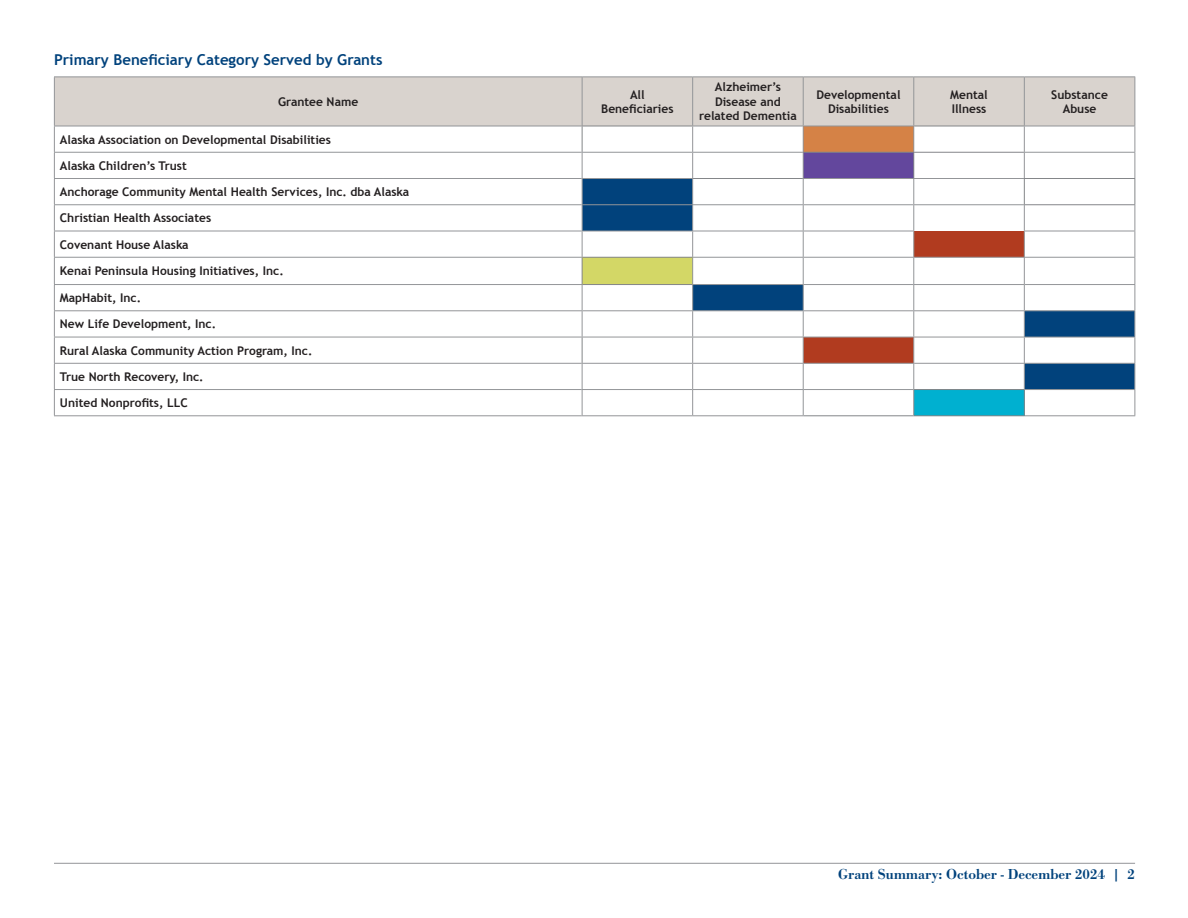
<style>
.page{position:relative;width:1188px;height:918px;background:#fff}
.page>*{position:absolute;margin:0;border:0;box-sizing:border-box;transform-origin:0 0}
.t1{font:700 15px "Trebuchet MS";color:#01427c}
.t2{font:500 15px "Bodoni URW";color:#01427c}
.MHT_chart_style_-_header{font:700 12px/14.4px "Trebuchet MS";color:#231f20}
</style>
<div class="page">
<hr style="left:54px;top:863px;width:1081px;height:1px;background:#939598">
<div style="left:55px;top:77px;width:1080px;height:49px;background:#d9d3ce"></div>
<svg style="left:55px;top:179px;width:527px;height:158px"></svg>
<svg style="left:583px;top:179px;width:552px;height:210px"></svg>
<div style="left:582px;top:257px;width:111px;height:28px;background:#d3d766"></div>
<hr style="left:54px;top:76px;width:528px;height:1px;background:#939598">
<hr style="left:54px;top:77px;width:1px;height:49px;background:#939598">
<hr style="left:582px;top:76px;width:111px;height:1px;background:#939598">
<hr style="left:582px;top:77px;width:1px;height:49px;background:#939598">
<hr style="left:693px;top:76px;width:110px;height:1px;background:#939598">
<hr style="left:692px;top:77px;width:1px;height:49px;background:#939598">
<hr style="left:803px;top:76px;width:111px;height:1px;background:#939598">
<hr style="left:803px;top:77px;width:1px;height:49px;background:#939598">
<hr style="left:914px;top:76px;width:110px;height:1px;background:#939598">
<hr style="left:913px;top:77px;width:1px;height:49px;background:#939598">
<hr style="left:1024px;top:76px;width:111px;height:1px;background:#939598">
<hr style="left:1024px;top:77px;width:1px;height:49px;background:#939598">
<hr style="left:1135px;top:77px;width:1px;height:49px;background:#939598">
<hr style="left:54px;top:126px;width:528px;height:1px;background:#939598">
<hr style="left:54px;top:152px;width:528px;height:1px;background:#939598">
<hr style="left:54px;top:178px;width:528px;height:1px;background:#939598">
<hr style="left:54px;top:204px;width:528px;height:1px;background:#939598">
<hr style="left:54px;top:231px;width:528px;height:1px;background:#939598">
<hr style="left:54px;top:257px;width:528px;height:1px;background:#939598">
<hr style="left:54px;top:284px;width:528px;height:1px;background:#939598">
<hr style="left:54px;top:310px;width:528px;height:1px;background:#939598">
<hr style="left:54px;top:337px;width:528px;height:1px;background:#939598">
<hr style="left:54px;top:363px;width:528px;height:1px;background:#939598">
<hr style="left:54px;top:389px;width:528px;height:1px;background:#939598">
<svg style="left:54px;top:126px;width:1px;height:289px"></svg>
<hr style="left:54px;top:415px;width:528px;height:1px;background:#939598">
<hr style="left:1025px;top:415px;width:110px;height:1px;background:#939598">
<hr style="left:693px;top:178px;width:110px;height:1px;background:#848689">
<hr style="left:1024px;top:126px;width:111px;height:1px;background:#939598">
<hr style="left:693px;top:204px;width:110px;height:1px;background:#939598">
<hr style="left:693px;top:231px;width:110px;height:1px;background:#939598">
<hr style="left:693px;top:415px;width:111px;height:1px;background:#939598">
<hr style="left:1024px;top:152px;width:111px;height:1px;background:#939598">
<hr style="left:693px;top:337px;width:110px;height:1px;background:#939598">
<hr style="left:1024px;top:178px;width:111px;height:1px;background:#848689">
<hr style="left:1024px;top:204px;width:111px;height:1px;background:#848689">
<hr style="left:692px;top:257px;width:111px;height:1px;background:#939598">
<hr style="left:582px;top:126px;width:110px;height:1px;background:#848689">
<hr style="left:692px;top:126px;width:111px;height:1px;background:#939598">
<hr style="left:693px;top:152px;width:111px;height:1px;background:#939598">
<hr style="left:1024px;top:231px;width:111px;height:1px;background:#939598">
<hr style="left:1024px;top:257px;width:111px;height:1px;background:#939598">
<hr style="left:582px;top:152px;width:111px;height:1px;background:#939598">
<hr style="left:804px;top:415px;width:110px;height:1px;background:#848689">
<hr style="left:914px;top:415px;width:111px;height:1px;background:#848689">
<hr style="left:1024px;top:284px;width:111px;height:1px;background:#939598">
<hr style="left:582px;top:178px;width:111px;height:1px;background:#939598">
<hr style="left:582px;top:204px;width:111px;height:1px;background:#939598">
<hr style="left:582px;top:231px;width:111px;height:1px;background:#939598">
<hr style="left:582px;top:257px;width:110px;height:1px;background:#848689">
<hr style="left:692px;top:284px;width:111px;height:1px;background:#939598">
<hr style="left:693px;top:310px;width:110px;height:1px;background:#939598">
<hr style="left:582px;top:310px;width:111px;height:1px;background:#939598">
<hr style="left:582px;top:284px;width:110px;height:1px;background:#848689">
<hr style="left:1024px;top:310px;width:111px;height:1px;background:#939598">
<hr style="left:1024px;top:337px;width:111px;height:1px;background:#939598">
<hr style="left:1024px;top:363px;width:111px;height:1px;background:#939598">
<svg style="left:1135px;top:126px;width:1px;height:289px"></svg>
<hr style="left:1024px;top:389px;width:111px;height:1px;background:#939598">
<hr style="left:582px;top:389px;width:111px;height:1px;background:#939598">
<svg style="left:582px;top:126px;width:1px;height:289px"></svg>
<hr style="left:582px;top:415px;width:111px;height:1px;background:#939598">
<hr style="left:693px;top:363px;width:110px;height:1px;background:#939598">
<svg style="left:692px;top:126px;width:1px;height:289px"></svg>
<svg style="left:803px;top:126px;width:222px;height:289px"></svg>
<hr style="left:693px;top:389px;width:110px;height:1px;background:#939598">
<hr style="left:582px;top:337px;width:111px;height:1px;background:#939598">
<hr style="left:582px;top:363px;width:111px;height:1px;background:#939598">
<p class="t1" style="left:54px;top:50px;width:330px">Primary Beneficiary Category Served by Grants</p>
<p class="MHT_chart_style_-_header" style="left:278px;top:94px;width:82px">Grantee Name</p>
<p class="MHT_chart_style_-_header" style="left:60px;top:132px;width:273px">Alaska Association on Developmental Disabilities</p>
<p class="MHT_chart_style_-_header" style="left:60px;top:158px;width:128px">Alaska Children’s Trust</p>
<p class="MHT_chart_style_-_header" style="left:60px;top:185px;width:351px">Anchorage Community Mental Health Services, Inc. dba Alaska</p>
<p class="MHT_chart_style_-_header" style="left:60px;top:211px;width:153px">Christian Health Associates</p>
<p class="MHT_chart_style_-_header" style="left:60px;top:237px;width:130px">Covenant House Alaska</p>
<p class="MHT_chart_style_-_header" style="left:60px;top:264px;width:225px">Kenai Peninsula Housing Initiatives, Inc.</p>
<p class="MHT_chart_style_-_header" style="left:60px;top:291px;width:83px">MapHabit, Inc.</p>
<p class="MHT_chart_style_-_header" style="left:60px;top:317px;width:158px">New Life Development, Inc.</p>
<p class="MHT_chart_style_-_header" style="left:60px;top:343px;width:254px">Rural Alaska Community Action Program, Inc.</p>
<p class="MHT_chart_style_-_header" style="left:60px;top:369px;width:145px">True North Recovery, Inc.</p>
<p class="MHT_chart_style_-_header" style="left:60px;top:396px;width:129px">United Nonprofits, LLC</p>
<p class="MHT_chart_style_-_header" style="left:630px;top:87px;width:16px">All</p>
<p class="MHT_chart_style_-_header" style="left:601px;top:102px;width:74px">Beneficiaries</p>
<p class="MHT_chart_style_-_header" style="left:715px;top:80px;width:68px">Alzheimer’s<br>Disease and</p>
<p class="MHT_chart_style_-_header" style="left:699px;top:109px;width:99px">related Dementia</p>
<p class="MHT_chart_style_-_header" style="left:816px;top:87px;width:86px">Developmental</p>
<p class="MHT_chart_style_-_header" style="left:828px;top:102px;width:62px">Disabilities</p>
<p class="MHT_chart_style_-_header" style="left:950px;top:87px;width:39px">Mental</p>
<p class="MHT_chart_style_-_header" style="left:952px;top:102px;width:36px">Illness</p>
<p class="MHT_chart_style_-_header" style="left:1051px;top:87px;width:58px">Substance</p>
<p class="MHT_chart_style_-_header" style="left:1063px;top:102px;width:35px">Abuse</p>
<p class="t2" style="left:838px;top:865px;width:298px">Grant Summary: October - December 2024 | 2</p>
</div>
